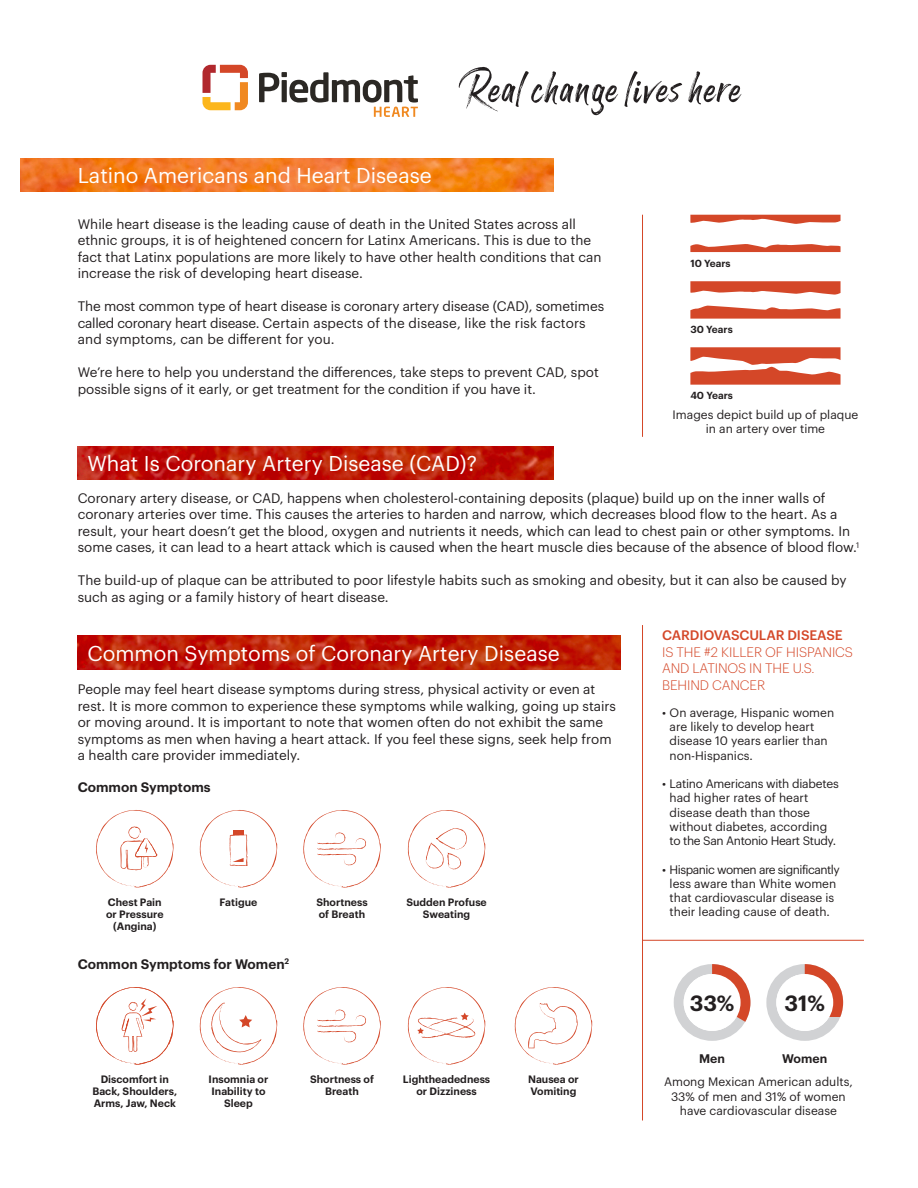
<style>
.page{position:relative;width:918px;height:1188px;background:#fff}
.page>*{position:absolute;margin:0;border:0;box-sizing:border-box;transform-origin:0 0}
.t1{font:600 21.6px "Graphik";color:#231f20}
.t2{font:21px "Graphik";color:#fff}
.t3{font:13.5px/16.5px "Graphik";color:#231f20}
.t4{font:300 13.5px/16.5px "Graphik";letter-spacing:-.01em;color:#d44728}
.t5{font:600 13.5px "Graphik";color:#231f20}
.t6{font:600 12.3px "Graphik";color:#231f20}
.t7{font:12px/14.2px "Graphik";color:#231f20;text-align:center}
.t8{font:600 10.5px/12px "Graphik";color:#231f20;text-align:center}
.t9{font:600 10.05px "Graphik";color:#231f20}
.s1{font-weight:500}
</style>
<div class="page">
<svg style="left:203px;top:65px;width:45px;height:45px"></svg>
<svg style="left:459px;top:67px;width:159px;height:48px"></svg>
<svg style="left:625px;top:71px;width:57px;height:36px"></svg>
<svg style="left:688px;top:71px;width:54px;height:33px"></svg>
<svg style="left:259px;top:72px;width:159px;height:45px"></svg>
<img style="left:78px;top:636px;width:543px;height:33px">
<img style="left:21px;top:158px;width:533px;height:34px">
<img style="left:78px;top:446px;width:476px;height:34px">
<svg style="left:303px;top:987px;width:78px;height:78px"></svg>
<svg style="left:96px;top:987px;width:78px;height:78px"></svg>
<svg style="left:200px;top:987px;width:77px;height:78px"></svg>
<svg style="left:408px;top:987px;width:77px;height:78px"></svg>
<svg style="left:515px;top:987px;width:77px;height:78px"></svg>
<hr style="left:642px;top:215px;width:1px;height:222px;background:#d44728">
<hr style="left:642px;top:625px;width:1px;height:495px;background:#d44728">
<svg style="left:690px;top:215px;width:151px;height:9px"></svg>
<svg style="left:690px;top:244px;width:151px;height:8px"></svg>
<svg style="left:690px;top:281px;width:151px;height:14px"></svg>
<svg style="left:690px;top:305px;width:151px;height:14px"></svg>
<svg style="left:690px;top:347px;width:151px;height:38px"></svg>
<svg style="left:96px;top:810px;width:78px;height:78px"></svg>
<svg style="left:200px;top:810px;width:77px;height:78px"></svg>
<svg style="left:303px;top:810px;width:78px;height:78px"></svg>
<svg style="left:408px;top:810px;width:77px;height:78px"></svg>
<div style="left:674px;top:964px;width:76px;height:77px;border:10px solid #d1d2d4;border-radius:50%"></div>
<svg style="left:712px;top:964px;width:38px;height:58px"></svg>
<div style="left:684px;top:974px;width:57px;height:57px;background:#fff;border-radius:50%"></div>
<div style="left:766px;top:964px;width:77px;height:77px;border:10px solid #d1d2d4;border-radius:50%"></div>
<svg style="left:805px;top:964px;width:38px;height:53px"></svg>
<div style="left:776px;top:974px;width:57px;height:57px;background:#fff;border-radius:50%"></div>
<hr style="left:642px;top:940px;width:222px;height:1px;background:#d44728">
<p class="t2" style="left:78px;top:160px;width:355px">Latino Americans and Heart Disease</p>
<p class="t3" style="left:78px;top:214px;width:525px">While heart disease is the leading cause of death in the United States across all ethnic groups, it is of heightened concern for Latinx Americans. This is due to the fact that Latinx populations are more likely to have other health conditions that can increase the risk of developing heart disease.</p>
<p class="t3" style="left:78px;top:297px;width:528px">The most common type of heart disease is coronary artery disease (CAD), sometimes called coronary heart disease. Certain aspects of the disease, like the risk factors and symptoms, can be different for you.</p>
<p class="t3" style="left:78px;top:363px;width:523px">We’re here to help you understand the differences, take steps to prevent CAD, spot possible signs of it early, or get treatment for the condition if you have it.</p>
<p class="t2" style="left:87px;top:448px;width:391px">What Is Coronary Artery Disease (CAD)?</p>
<p class="t9" style="left:690px;top:256px;width:42px">10 Years</p>
<p class="t9" style="left:690px;top:322px;width:44px">30 Years</p>
<p class="t9" style="left:690px;top:387px;width:44px">40 Years</p>
<p class="t7" style="left:673px;top:407px;width:187px">Images depict build up of plaque in an artery over time</p>
<p class="t3" style="left:78px;top:488px;width:783px">Coronary artery disease, or CAD, happens when cholesterol-containing deposits (plaque) build up on the inner walls of coronary arteries over time. This causes the arteries to harden and narrow, which decreases blood flow to the heart. As a result, your heart doesn’t get the blood, oxygen and nutrients it needs, which can lead to chest pain or other symptoms. In some cases, it can lead to a heart attack which is caused when the heart muscle dies because of the absence of blood flow.<sup>1</sup></p>
<p class="t3" style="left:78px;top:571px;width:770px">The build-up of plaque can be attributed to poor lifestyle habits such as smoking and obesity, but it can also be caused by such as aging or a family history of heart disease.</p>
<p class="t2" style="left:87px;top:638px;width:474px">Common Symptoms of Coronary Artery Disease</p>
<p class="t3" style="left:78px;top:680px;width:540px">People may feel heart disease symptoms during stress, physical activity or even at rest. It is more common to experience these symptoms while walking, going up stairs or moving around. It is important to note that women often do not exhibit the same symptoms as men when having a heart attack. If you feel these signs, seek help from a health care provider immediately.</p>
<p class="t5" style="left:78px;top:777px;width:134px">Common Symptoms</p>
<p class="t8" style="left:106px;top:896px;width:59px">Chest Pain or Pressure (Angina)</p>
<p class="t8" style="left:220px;top:896px;width:39px">Fatigue</p>
<p class="t8" style="left:316px;top:896px;width:53px;text-align:left">Shortness of Breath</p>
<p class="t8" style="left:406px;top:896px;width:82px">Sudden Profuse<br>Sweating</p>
<p class="t5" style="left:78px;top:954px;width:213px">Common Symptoms for Women<sup>2</sup></p>
<p class="t8" style="left:92px;top:1072px;width:86px">Discomfort in<br>Back, Shoulders,<br>Arms, Jaw, Neck</p>
<p class="t8" style="left:209px;top:1072px;width:61px">Insomnia or<br>Inability to<br>Sleep</p>
<p class="t8" style="left:403px;top:1072px;width:89px">Lightheadedness or Dizziness</p>
<p class="t8" style="left:528px;top:1072px;width:52px;text-align:left">Nausea or<br>Vomiting</p>
<p class="t8" style="left:310px;top:1072px;width:65px">Shortness of<br>Breath</p>
<p class="t4" style="left:662px;top:626px;width:192px"><span class="s1">CARDIOVASCULAR DISEASE<br></span>IS THE #2 KILLER OF HISPANICS<br>AND LATINOS IN THE U.S.<br>BEHIND CANCER</p>
<p class="t7" style="left:670px;top:704px;width:166px;text-align:left;text-indent:-8px">• On average, Hispanic women are likely to develop heart disease 10 years earlier than non-Hispanics.</p>
<p class="t7" style="left:670px;top:776px;width:171px;text-align:left;text-indent:-8px">• Latino Americans with diabetes had higher rates of heart disease death than those without diabetes, according to the San Antonio Heart Study.</p>
<p class="t7" style="left:662px;top:861px;width:179px">• Hispanic women are significantly less aware than White women that cardiovascular disease is their leading cause of death.</p>
<p class="t1" style="left:690px;top:986px;width:46px">33%</p>
<p class="t1" style="left:785px;top:986px;width:42px">31%</p>
<p class="t6" style="left:782px;top:1049px;width:46px">Women</p>
<p class="t7" style="left:664px;top:1074px;width:190px">Among Mexican American adults,<br>33% of men and 31% of women have cardiovascular disease</p>
<p class="t6" style="left:699px;top:1049px;width:27px">Men</p>
</div>
